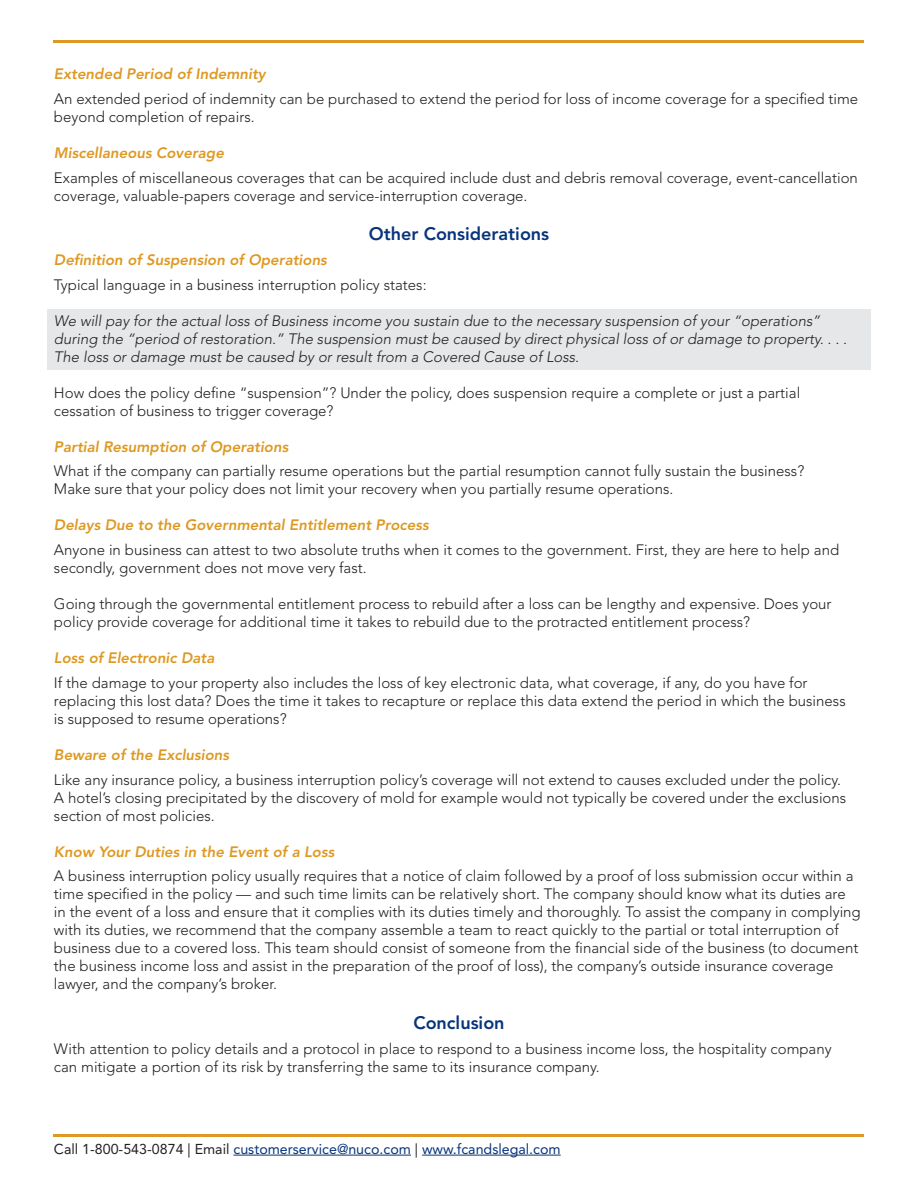
<style>
.page{position:relative;width:918px;height:1188px;background:#fff}
.page>*{position:absolute;margin:0;border:0;box-sizing:border-box;transform-origin:0 0}
.t1{font:800 18px "Avenir LT Std";color:#08347b}
.t2{font:300 15px/18px "Avenir LT Std";color:#231f20}
.t3{font:italic 300 15px/18px "Avenir LT Std";color:#231f20}
.t4{font:italic 800 15px "Avenir LT Std";color:#de9923}
.t5{font:14.25px "Avenir LT Std";color:#08347b}
.s1{color:#231f20}
</style>
<div class="page">
<div style="left:47px;top:310px;width:823px;height:60px;background:#e6e7e9"></div>
<hr style="left:54px;top:40px;width:810px;height:3px;background:#de9923">
<hr style="left:54px;top:1134px;width:810px;height:2px;background:#de9923">
<hr style="left:233px;top:1155px;width:178px;height:1px;background:#08347b">
<hr style="left:422px;top:1155px;width:139px;height:1px;background:#08347b">
<p class="t4" style="left:54px;top:65px;width:213px">Extended Period of Indemnity</p>
<p class="t2" style="left:54px;top:90px;width:806px">An extended period of indemnity can be purchased to extend the period for loss of income coverage for a specified time beyond completion of repairs.</p>
<p class="t4" style="left:54px;top:144px;width:171px">Miscellaneous Coverage</p>
<p class="t2" style="left:54px;top:168px;width:805px">Examples of miscellaneous coverages that can be acquired include dust and debris removal coverage, event-cancellation coverage, valuable-papers coverage and service-interruption coverage.</p>
<p class="t1" style="left:369px;top:223px;width:182px">Other Considerations</p>
<p class="t4" style="left:54px;top:251px;width:274px">Definition of Suspension of Operations</p>
<p class="t2" style="left:54px;top:275px;width:374px">Typical language in a business interruption policy states:</p>
<p class="t3" style="left:54px;top:312px;width:795px">We will pay for the actual loss of Business income you sustain due to the necessary suspension of your “operations” during the “period of restoration.” The suspension must be caused by direct physical loss of or damage to property. . . .<br>The loss or damage must be caused by or result from a Covered Cause of Loss.</p>
<p class="t2" style="left:54px;top:383px;width:748px">How does the policy define “suspension”? Under the policy, does suspension require a complete or just a partial cessation of business to trigger coverage?</p>
<p class="t4" style="left:54px;top:438px;width:236px">Partial Resumption of Operations</p>
<p class="t2" style="left:54px;top:462px;width:752px">What if the company can partially resume operations but the partial resumption cannot fully sustain the business?<br>Make sure that your policy does not limit your recovery when you partially resume operations.</p>
<p class="t4" style="left:54px;top:516px;width:376px">Delays Due to the Governmental Entitlement Process</p>
<p class="t2" style="left:54px;top:541px;width:787px">Anyone in business can attest to two absolute truths when it comes to the government. First, they are here to help and secondly, government does not move very fast.</p>
<p class="t2" style="left:54px;top:595px;width:779px">Going through the governmental entitlement process to rebuild after a loss can be lengthy and expensive. Does your policy provide coverage for additional time it takes to rebuild due to the protracted entitlement process?</p>
<p class="t4" style="left:54px;top:649px;width:162px">Loss of Electronic Data</p>
<p class="t2" style="left:54px;top:674px;width:793px">If the damage to your property also includes the loss of key electronic data, what coverage, if any, do you have for replacing this lost data? Does the time it takes to recapture or replace this data extend the period in which the business is supposed to resume operations?</p>
<p class="t4" style="left:54px;top:746px;width:177px">Beware of the Exclusions</p>
<p class="t2" style="left:54px;top:770px;width:794px">Like any insurance policy, a business interruption policy’s coverage will not extend to causes excluded under the policy.<br>A hotel’s closing precipitated by the discovery of mold for example would not typically be covered under the exclusions section of most policies.</p>
<p class="t4" style="left:54px;top:843px;width:282px">Know Your Duties in the Event of a Loss</p>
<p class="t2" style="left:54px;top:867px;width:808px">A business interruption policy usually requires that a notice of claim followed by a proof of loss submission occur within a time specified in the policy — and such time limits can be relatively short. The company should know what its duties are in the event of a loss and ensure that it complies with its duties timely and thoroughly. To assist the company in complying with its duties, we recommend that the company assemble a team to react quickly to the partial or total interruption of business due to a covered loss. This team should consist of someone from the financial side of the business (to document the business income loss and assist in the preparation of the proof of loss), the company’s outside insurance coverage lawyer, and the company’s broker.</p>
<p class="t1" style="left:413px;top:1012px;width:93px">Conclusion</p>
<p class="t2" style="left:54px;top:1040px;width:779px">With attention to policy details and a protocol in place to respond to a business income loss, the hospitality company can mitigate a portion of its risk by transferring the same to its insurance company.</p>
<p class="t5" style="left:54px;top:1140px;width:508px"><span class="s1">Call 1-800-543-0874 | Email</span> customerservice@nuco.com <span class="s1">|</span> www.fcandslegal.com</p>
</div>
